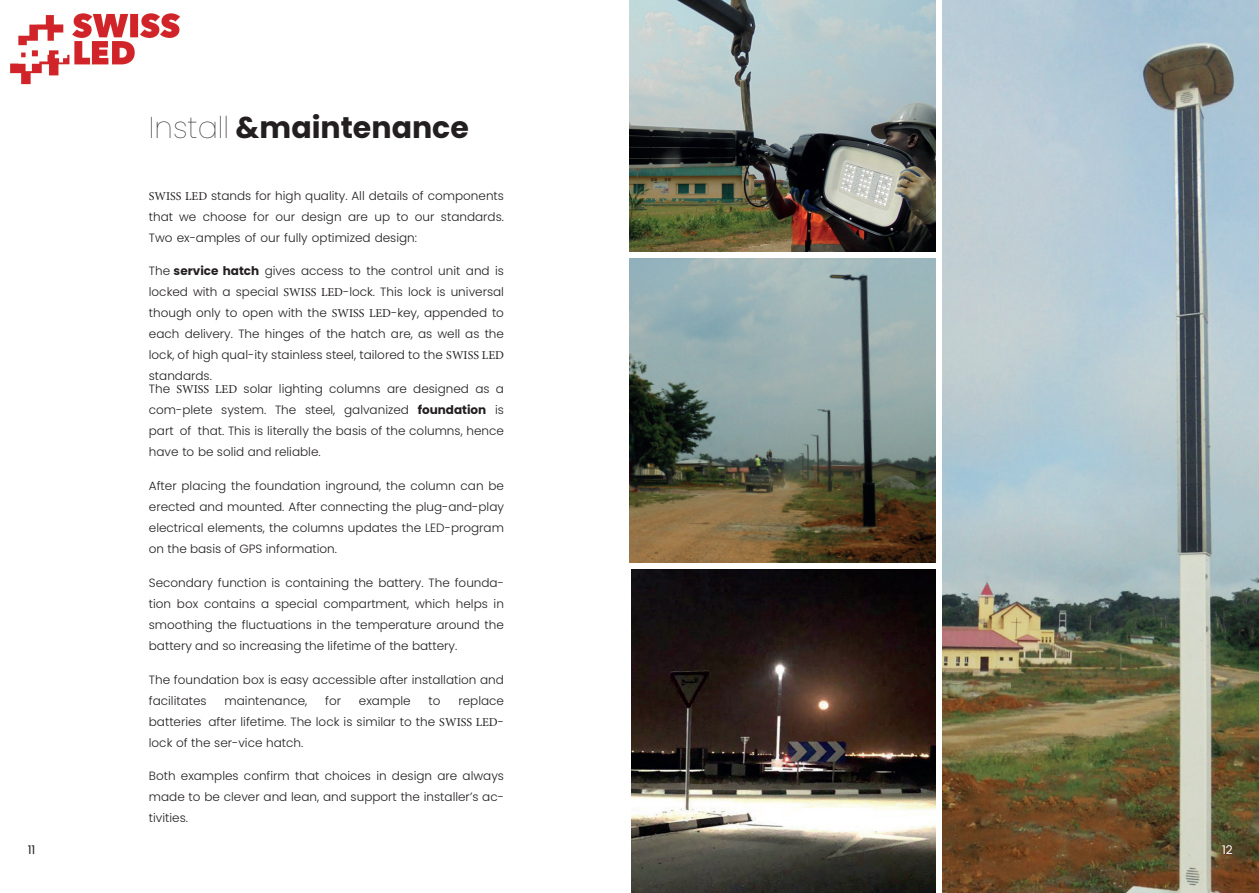
<style>
.page{position:relative;width:1259px;height:893px;background:#fff}
.page>*{position:absolute;margin:0;border:0;box-sizing:border-box;transform-origin:0 0}
.t1{font:700 30px "Poppins";color:#231f20}
.t2{font:300 12px/21px "Poppins";color:#231f20;text-align:justify}
.t3{font:12px "Poppins";color:#231f20}
.t4{font:12px "Poppins";color:#fff}
.s1{font-weight:100}
.s2{font-family:"Minion Pro";font-weight:400}
.s3{font-weight:700}
</style>
<div class="page">
<img style="left:942px;top:0;width:317px;height:893px">
<img style="left:631px;top:570px;width:304px;height:323px">
<img style="left:629px;top:0;width:306px;height:252px">
<img style="left:629px;top:258px;width:306px;height:304px">
<img style="left:10px;top:13px;width:170px;height:72px">
<h1 class="t1" style="left:149px;top:110px;width:321px"><span class="s1">Install</span> &amp;maintenance</h1>
<p class="t2" style="left:149px;top:185px;width:357px"><span class="s2">SWISS LED</span> stands for high quality. All details of components that we choose for our design are up to our standards.<br>Two ex-amples of our fully optimized design:</p>
<p class="t2" style="left:149px;top:261px;width:357px">The <span class="s3">service hatch</span> gives access to the control unit and is locked with a special <span class="s2">SWISS LED</span>-lock. This lock is universal though only to open with the <span class="s2">SWISS LED</span>-key, appended to each delivery. The hinges of the hatch are, as well as the lock, of high qual-ity stainless steel, tailored to the <span class="s2">SWISS LED </span>standards.</p>
<p class="t2" style="left:149px;top:379px;width:357px">The <span class="s2">SWISS LED</span> solar lighting columns are designed as a com-plete system. The steel, galvanized <span class="s3">foundation</span> is part of that. This is literally the basis of the columns, hence have to be solid and reliable.</p>
<p class="t2" style="left:149px;top:475px;width:357px">After placing the foundation inground, the column can be erected and mounted. After connecting the plug-and-play electrical elements, the columns updates the LED-program on the basis of GPS information.</p>
<p class="t2" style="left:149px;top:572px;width:357px">Secondary function is containing the battery. The founda&shy;tion box contains a special compartment, which helps in smoothing the fluctuations in the temperature around the battery and so increasing the lifetime of the battery.</p>
<p class="t2" style="left:149px;top:669px;width:357px">The foundation box is easy accessible after installation and facilitates</p>
<p class="t2" style="left:225px;top:690px;width:84px">maintenance,</p>
<p class="t2" style="left:325px;top:690px;width:17px">for</p>
<p class="t2" style="left:359px;top:690px;width:53px">example</p>
<p class="t2" style="left:428px;top:690px;width:13px">to</p>
<p class="t2" style="left:149px;top:690px;width:357px;text-indent:309px">replace batteries after lifetime. The lock is similar to the <span class="s2">SWISS LED&shy;</span>lock of the ser-vice hatch.</p>
<p class="t2" style="left:149px;top:766px;width:357px">Both examples confirm that choices in design are always made to be clever and lean, and support the installer’s ac&shy;tivities.</p>
<p class="t3" style="left:28px;top:842px;width:9px">11</p>
<p class="t4" style="left:1222px;top:842px;width:12px">12</p>
</div>
